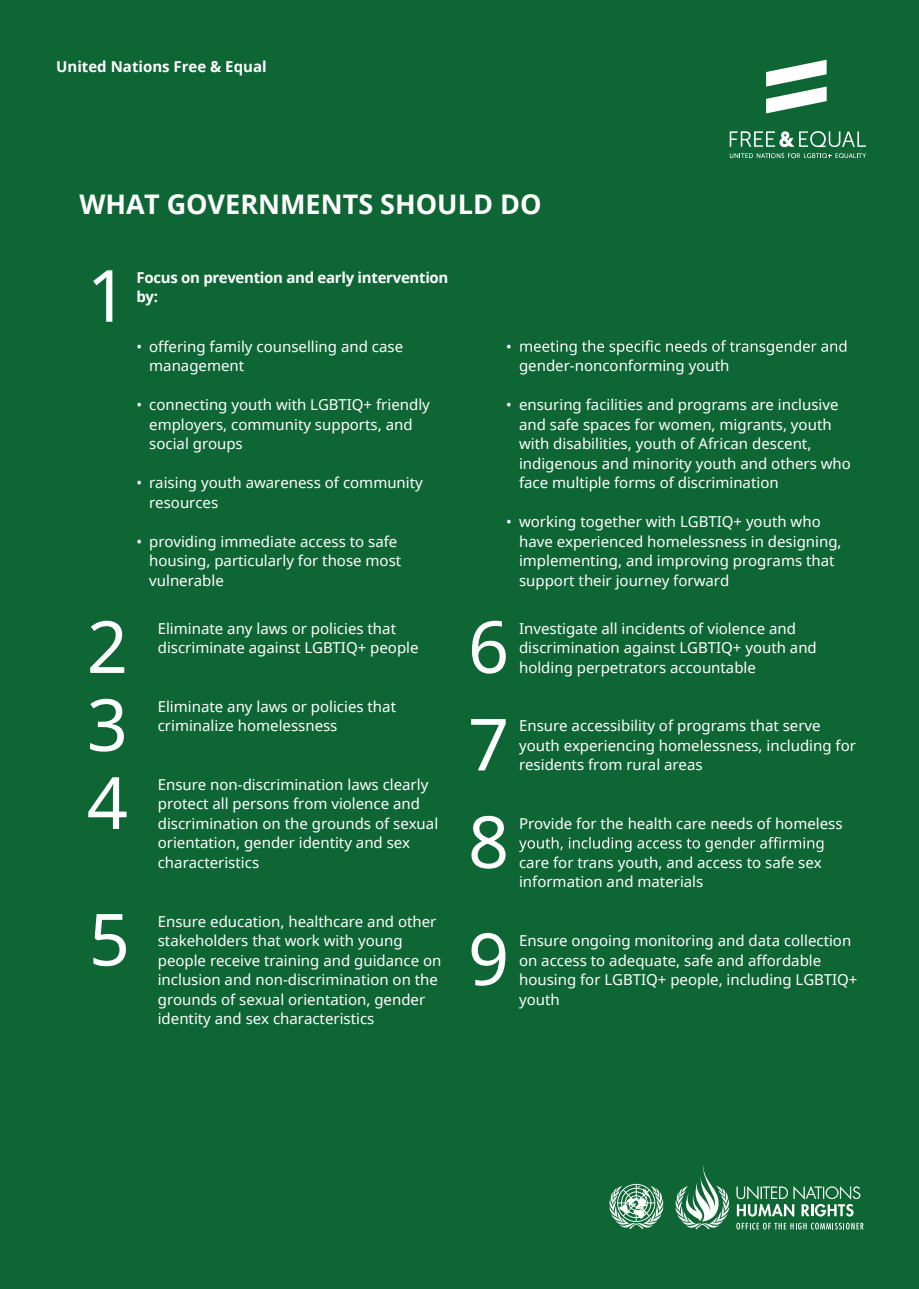
<style>
.page{position:relative;width:919px;height:1289px;background:#fff}
.page>*{position:absolute;margin:0;border:0;box-sizing:border-box;transform-origin:0 0}
.t1{font:72px "Noto Sans UI";color:#fff}
.t2{font:700 27px "Noto Sans UI";color:#fff}
.t3{font:15px/19.5px "Noto Sans UI";color:#fff}
.t4{font:700 15px/19.5px "Noto Sans UI";letter-spacing:-.02em;color:#fff}
.t5{font:700 15px "Noto Sans UI";color:#fff}
</style>
<div class="page">
<div style="left:0;top:0;width:918px;height:174px;background:#0f6635"></div>
<div style="left:0;top:1141px;width:918px;height:147px;background:#0f6635"></div>
<svg style="left:609px;top:1183px;width:54px;height:46px"></svg>
<svg style="left:675px;top:1165px;width:54px;height:64px"></svg>
<svg style="left:736px;top:1186px;width:124px;height:30px"></svg>
<svg style="left:736px;top:1222px;width:127px;height:7px"></svg>
<svg style="left:766px;top:60px;width:60px;height:53px"></svg>
<svg style="left:729px;top:131px;width:136px;height:16px"></svg>
<svg style="left:729px;top:153px;width:136px;height:5px"></svg>
<div style="left:0;top:172px;width:918px;height:979px;background:#0f6635"></div>
<svg style="left:519px;top:837px;width:304px;height:15px"></svg>
<svg style="left:520px;top:340px;width:326px;height:15px"></svg>
<p class="t5" style="left:56px;top:56px;width:212px">United Nations Free &amp; Equal</p>
<h2 class="t2" style="left:79px;top:185px;width:463px">WHAT GOVERNMENTS SHOULD DO</h2>
<h1 class="t1" style="left:87px;top:246px;width:43px">1</h1>
<p class="t4" style="left:136px;top:267px;width:313px">Focus on prevention and early intervention by:</p>
<p class="t3" style="left:149px;top:336px;width:255px;text-indent:-13px">• offering family counselling and case management</p>
<p class="t3" style="left:149px;top:394px;width:282px;text-indent:-13px">• connecting youth with LGBTIQ+ friendly employers, community supports, and social groups</p>
<p class="t3" style="left:149px;top:472px;width:275px;text-indent:-13px">• raising youth awareness of community resources</p>
<p class="t3" style="left:149px;top:531px;width:253px;text-indent:-13px">• providing immediate access to safe housing, particularly for those most vulnerable</p>
<h1 class="t1" style="left:87px;top:597px;width:43px">2</h1>
<h1 class="t1" style="left:87px;top:675px;width:43px">3</h1>
<h1 class="t1" style="left:87px;top:753px;width:43px">4</h1>
<p class="t3" style="left:158px;top:618px;width:262px">Eliminate any laws or policies that discriminate against LGBTIQ+ people</p>
<p class="t3" style="left:158px;top:696px;width:240px">Eliminate any laws or policies that criminalize homelessness</p>
<p class="t3" style="left:158px;top:774px;width:282px">Ensure non-discrimination laws clearly protect all persons from violence and discrimination on the grounds of sexual orientation, gender identity and sex characteristics</p>
<h1 class="t1" style="left:89px;top:890px;width:43px">5</h1>
<p class="t3" style="left:158px;top:910px;width:285px">Ensure education, healthcare and other stakeholders that work with young people receive training and guidance on inclusion and non-discrimination on the grounds of sexual orientation, gender identity and sex characteristics</p>
<p class="t3" style="left:506px;top:336px;width:7px">•</p>
<p class="t3" style="left:519px;top:355px;width:212px">gender-nonconforming youth</p>
<p class="t3" style="left:519px;top:394px;width:333px;text-indent:-13px">• ensuring facilities and programs are inclusive and safe spaces for women, migrants, youth with disabilities, youth of African descent, indigenous and minority youth and others who face multiple forms of discrimination</p>
<p class="t3" style="left:519px;top:511px;width:324px;text-indent:-13px">• working together with LGBTIQ+ youth who have experienced homelessness in designing, implementing, and improving programs that support their journey forward</p>
<h1 class="t1" style="left:468px;top:597px;width:43px">6</h1>
<p class="t3" style="left:519px;top:618px;width:299px">Investigate all incidents of violence and discrimination against LGBTIQ+ youth and holding perpetrators accountable</p>
<h1 class="t1" style="left:468px;top:695px;width:43px">7</h1>
<p class="t3" style="left:519px;top:715px;width:338px">Ensure accessibility of programs that serve youth experiencing homelessness, including for residents from rural areas</p>
<h1 class="t1" style="left:468px;top:792px;width:43px">8</h1>
<p class="t3" style="left:519px;top:813px;width:325px">Provide for the health care needs of homeless</p>
<p class="t3" style="left:519px;top:852px;width:304px">care for trans youth, and access to safe sex information and materials</p>
<h1 class="t1" style="left:468px;top:909px;width:43px">9</h1>
<p class="t3" style="left:519px;top:930px;width:340px">Ensure ongoing monitoring and data collection on access to adequate, safe and affordable housing for LGBTIQ+ people, including LGBTIQ+ youth</p>
</div>
